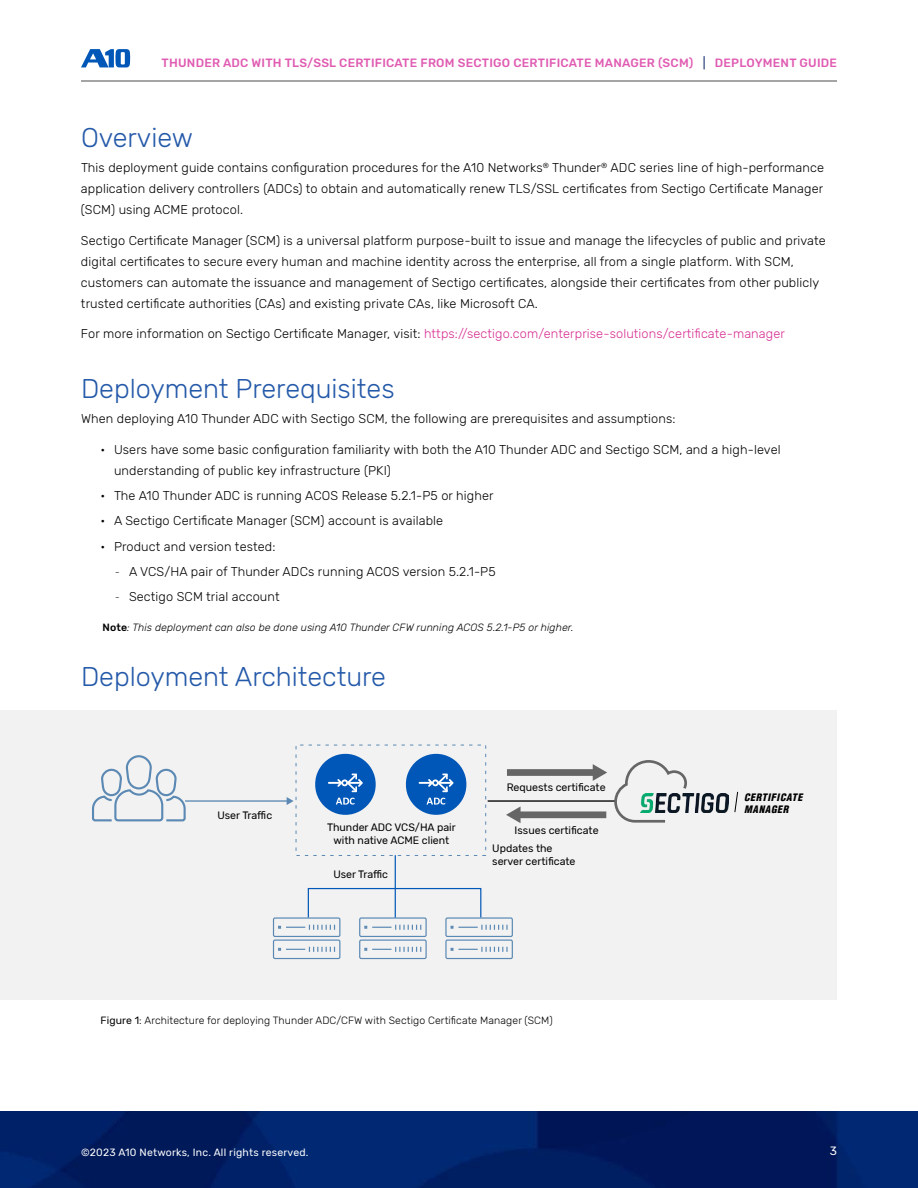
<style>
.page{position:relative;width:918px;height:1188px;background:#fff}
.page>*{position:absolute;margin:0;border:0;box-sizing:border-box;transform-origin:0 0}
.t1{font:300 27px "Rubik";color:#2459a9}
.body_text{font:300 12.75px/21px "Rubik";letter-spacing:.01em;color:#000}
.body_text-2{font:300 12.75px "Rubik";letter-spacing:.01em;color:#d82e92}
.t2{font:500 12px "Rubik";letter-spacing:.02em;color:#e05cb2}
.t3{font:12px "Rubik";color:#fff}
.t4{font:10.8px/12.9px "Rubik";color:#000;text-align:center}
.Figure_Caption{font:300 10.5px "Rubik";letter-spacing:.01em;color:#000}
.NOTE{font:italic 300 10.5px "Rubik";letter-spacing:.01em;color:#000}
.t5{font:10.5px "Rubik";letter-spacing:.02em;color:#fff}
.t6{font:italic 900 condensed 10.05px/12.1px "Helvetica";letter-spacing:.06em;color:#000}
.s1{color:#405689}
.s2{color:#000}
.s3{font-family:"Myriad Pro"}
.s4{font-weight:500;font-style:normal}
.s5{font-weight:400}
</style>
<div class="page">
<img style="left:0;top:1112px;width:918px;height:76px">
<hr style="left:81px;top:81px;width:756px;height:1px;background:#4d4d4d">
<svg style="left:81px;top:49px;width:49px;height:18px"></svg>
<div style="left:0;top:711px;width:837px;height:289px;background:#f2f2f2"></div>
<hr style="left:488px;top:800px;width:128px;height:2px;background:#000">
<hr style="left:185px;top:800px;width:103px;height:2px;background:#5b89b4">
<svg style="left:287px;top:797px;width:7px;height:8px"></svg>
<div style="left:308px;top:888px;width:173px;height:30px;border:1px solid #0057b7"></div>
<div style="left:273px;top:940px;width:67px;height:19px;border:1px solid #5b89b4;border-radius:2px"></div>
<svg style="left:278px;top:947px;width:57px;height:5px"></svg>
<div style="left:359px;top:940px;width:68px;height:19px;border:1px solid #5b89b4;border-radius:2px"></div>
<svg style="left:364px;top:947px;width:57px;height:5px"></svg>
<div style="left:445px;top:940px;width:68px;height:19px;border:1px solid #5b89b4;border-radius:2px"></div>
<svg style="left:451px;top:947px;width:57px;height:5px"></svg>
<div style="left:273px;top:917px;width:67px;height:20px;border:1px solid #5b89b4;border-radius:2px"></div>
<svg style="left:278px;top:925px;width:57px;height:5px"></svg>
<div style="left:359px;top:917px;width:68px;height:20px;border:1px solid #5b89b4;border-radius:2px"></div>
<svg style="left:364px;top:925px;width:57px;height:5px"></svg>
<div style="left:445px;top:917px;width:68px;height:20px;border:1px solid #5b89b4;border-radius:2px"></div>
<svg style="left:451px;top:925px;width:57px;height:5px"></svg>
<hr style="left:395px;top:855px;width:1px;height:63px;background:#0057b7">
<svg style="left:315px;top:754px;width:61px;height:61px"></svg>
<svg style="left:406px;top:754px;width:60px;height:61px"></svg>
<svg style="left:92px;top:755px;width:95px;height:67px"></svg>
<img style="left:688px;top:794px;width:41px;height:18px">
<svg style="left:613px;top:760px;width:75px;height:63px"></svg>
<svg style="left:734px;top:791px;width:4px;height:22px"></svg>
<div style="left:507px;top:769px;width:88px;height:7px;background:#666"></div>
<svg style="left:593px;top:764px;width:14px;height:17px"></svg>
<div style="left:518px;top:811px;width:88px;height:7px;background:#666"></div>
<svg style="left:506px;top:806px;width:15px;height:17px"></svg>
<p class="t2" style="left:162px;top:56px;width:677px">THUNDER ADC WITH TLS/SSL CERTIFICATE FROM SECTIGO CERTIFICATE MANAGER (SCM) <span class="s1">|</span> DEPLOYMENT GUIDE</p>
<h1 class="t1" style="left:81px;top:122px;width:114px">Overview</h1>
<p class="body_text" style="left:81px;top:157px;width:745px;text-align:justify">This deployment guide contains configuration procedures for the A10 Networks<sup>®</sup> Thunder<sup>®</sup> ADC series line of high-performance application delivery controllers (ADCs) to obtain and automatically renew TLS/SSL certificates from Sectigo Certificate Manager (SCM) using ACME protocol.</p>
<p class="body_text" style="left:81px;top:230px;width:746px">Sectigo Certificate Manager (SCM) is a universal platform purpose-built to issue and manage the lifecycles of public and private digital certificates to secure every human and machine identity across the enterprise, all from a single platform. With SCM, customers can automate the issuance and management of Sectigo certificates, alongside their certificates from other publicly trusted certificate authorities (CAs) and existing private CAs, like Microsoft CA.</p>
<p class="body_text-2" style="left:81px;top:327px;width:705px"><span class="s2">For more information on Sectigo Certificate Manager, visit:</span> https://sectigo.com/enterprise-solutions/certificate-manager</p>
<h1 class="t1" style="left:81px;top:373px;width:315px">Deployment Prerequisites</h1>
<p class="body_text" style="left:81px;top:408px;width:596px">When deploying A10 Thunder ADC with Sectigo SCM, the following are prerequisites and assumptions:</p>
<p class="body_text" style="left:114px;top:439px;width:668px;text-indent:-14px">• Users have some basic configuration familiarity with both the A10 Thunder ADC and Sectigo SCM, and a high-level understanding of public key infrastructure (PKI)</p>
<p class="body_text" style="left:100px;top:485px;width:395px">• The A10 Thunder ADC is running ACOS Release 5.2.1-P5 or higher</p>
<p class="body_text" style="left:100px;top:511px;width:344px">• A Sectigo Certificate Manager (SCM) account is available</p>
<p class="body_text" style="left:100px;top:536px;width:177px">• Product and version tested:</p>
<p class="body_text" style="left:116px;top:561px;width:382px"><span class="s3">-</span> A VCS/HA pair of Thunder ADCs running ACOS version 5.2.1-P5</p>
<p class="body_text" style="left:116px;top:587px;width:166px"><span class="s3">-</span> Sectigo SCM trial account</p>
<p class="NOTE" style="left:103px;top:621px;width:472px"><span class="s4">Note</span>: This deployment can also be done using A10 Thunder CFW running ACOS 5.2.1-P5 or higher.</p>
<h1 class="t1" style="left:81px;top:661px;width:307px">Deployment Architecture</h1>
<p class="t4" style="left:218px;top:809px;width:56px">User Traffic</p>
<p class="t4" style="left:327px;top:822px;width:130px">Thunder ADC VCS/HA pair with native ACME client</p>
<p class="t4" style="left:333px;top:868px;width:56px">User Traffic</p>
<p class="t4" style="left:507px;top:781px;width:100px">Requests certificate</p>
<p class="t4" style="left:515px;top:824px;width:85px">Issues certificate</p>
<p class="t4" style="left:492px;top:842px;width:85px;text-align:left">Updates the server certificate</p>
<p class="Figure_Caption" style="left:100px;top:1014px;width:454px"><span class="s5">Figure 1</span>: Architecture for deploying Thunder ADC/CFW with Sectigo Certificate Manager (SCM)</p>
<p class="t6" style="left:744px;top:791px;width:60px">CERTIFICATE<br>MANAGER</p>
<p class="t5" style="left:81px;top:1146px;width:229px">©️2023 A10 Networks, Inc. All rights reserved.</p>
<p class="t3" style="left:830px;top:1144px;width:9px">3</p>
</div>
